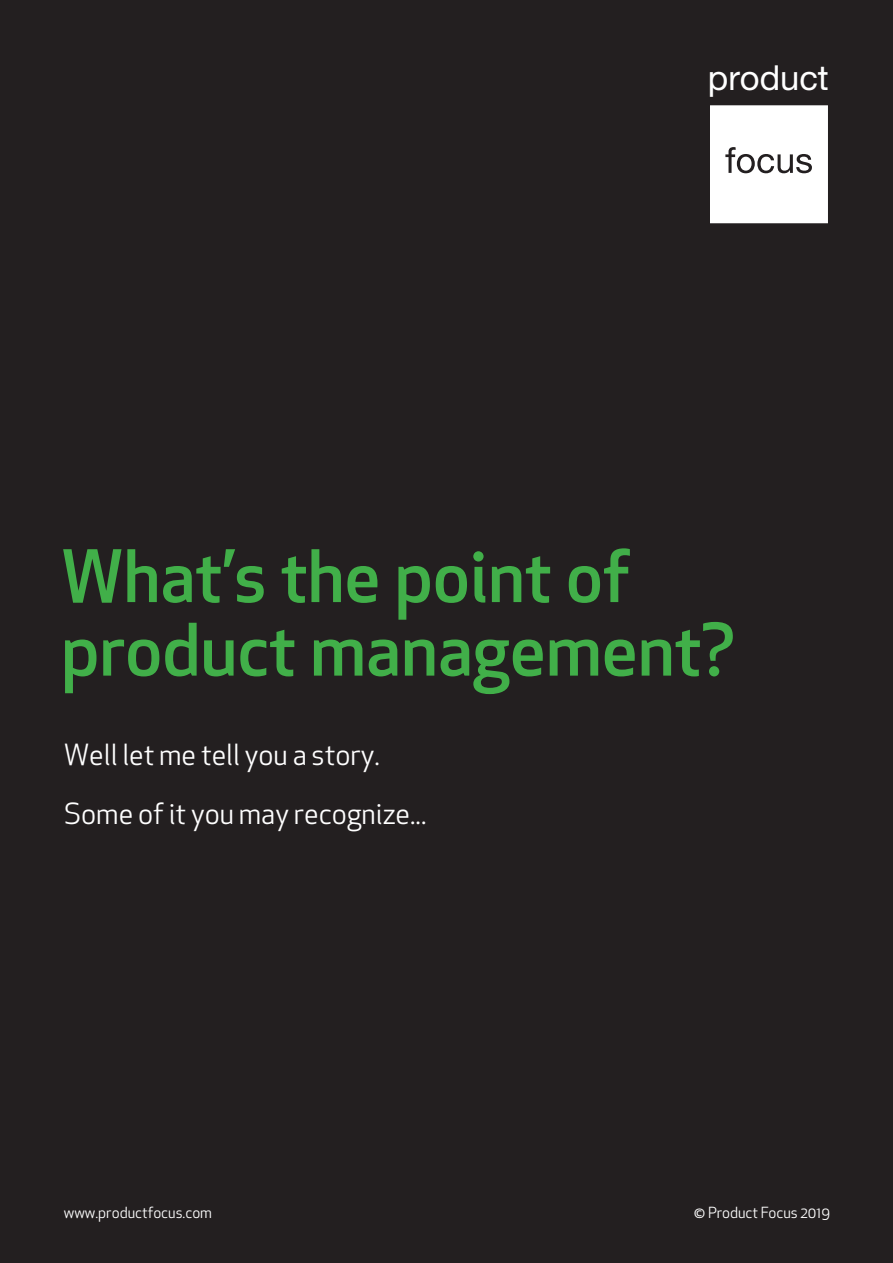
<style>
.page{position:relative;width:893px;height:1263px;background:#231f20}
.page>*{position:absolute;margin:0;border:0;box-sizing:border-box;transform-origin:0 0}
.t1{font:500 70.5px/73.5px "Apex New";color:#41af49}
.t2{font:34.5px "Helvetica Neue";color:#fff}
.t3{font:28.5px/58.5px "Apex New";color:#fff}
.t4{font:15px "Apex New";color:#fff}
</style>
<div class="page">
<svg style="left:710px;top:105px;width:118px;height:118px;background:#f3f3f3"></svg>
<div style="left:740px;top:157px;width:12px;height:14px;background:#fff;border-radius:50%"></div>
<p class="t2" style="left:708px;top:57px;width:122px">product</p>
<h1 class="t1" style="left:61px;top:538px;width:675px">What’s the point of product management?</h1>
<p class="t3" style="left:64px;top:725px;width:364px">Well let me tell you a story.<br>Some of it you may recognize...</p>
<p class="t4" style="left:64px;top:1203px;width:150px">www.productfocus.com</p>
<p class="t4" style="left:694px;top:1203px;width:138px">© Product Focus 2019</p>
</div>
